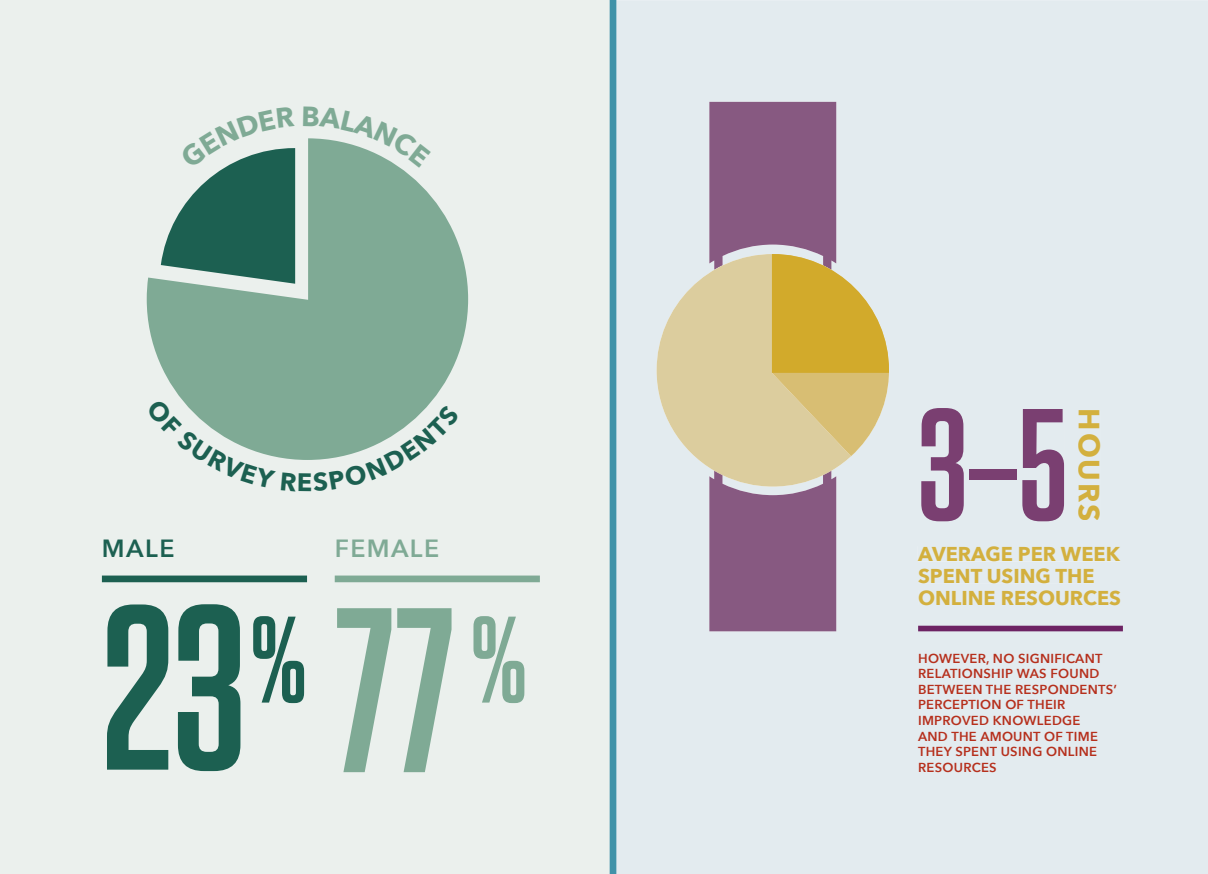
<style>
.page{position:relative;width:1208px;height:874px;background:#fff}
.page>*{position:absolute;margin:0;border:0;box-sizing:border-box;transform-origin:0 0}
.t1{font:600 234px "Tungsten Narrow";color:#1c6051}
.t2{font:600 158.8px "Tungsten Narrow";color:#7a3f71}
.t3{font:600 122px "Tungsten Narrow";color:#7faa95}
.t4{font:700 29.2px "Avenir Next";letter-spacing:.06em;color:#d3b03e}
.t5{font:600 24.8px "Avenir Next";letter-spacing:.055em;color:#7faa95}
.t6{font:600 24.8px "Avenir Next";color:#1c6051}
.t7{font:700 20px/21.8px "Avenir Next";color:#d3b03e}
.t8{font:600 13px/15.6px "Avenir Next";letter-spacing:.02em;color:#b6301d}
.s1{color:#7faa95}
</style>
<div class="page">
<div style="left:0;top:0;width:612px;height:873px;background:#ebf0ed"></div>
<div style="left:616px;top:0;width:592px;height:873px;background:#e3ebef"></div>
<svg style="left:147px;top:148px;width:321px;height:250px;fill:#7faa95"></svg>
<div style="left:921px;top:408px;width:143px;height:113px;background:#e3ebef"></div>
<div style="left:1078px;top:410px;width:22px;height:109px;background:#e3ebef"></div>
<div style="left:918px;top:546px;width:202px;height:15px;background:#e3ebef"></div>
<div style="left:918px;top:568px;width:176px;height:15px;background:#e3ebef"></div>
<div style="left:919px;top:589px;width:201px;height:15px;background:#e3ebef"></div>
<svg style="left:656px;top:254px;width:233px;height:232px;background:#dfd9c0"></svg>
<svg style="left:709px;top:470px;width:127px;height:161px;background:#916788"></svg>
<svg style="left:709px;top:102px;width:181px;height:354px;background:#c2a98e"></svg>
<div style="left:918px;top:625px;width:205px;height:6px;background:#6d2363"></div>
<div style="left:102px;top:575px;width:205px;height:7px;background:#1c6051"></div>
<div style="left:335px;top:575px;width:205px;height:7px;background:#7faa95"></div>
<div style="left:609px;top:0;width:7px;height:873px;background:#4092a8"></div>
<svg style="left:161px;top:148px;width:134px;height:135px"></svg>
<svg style="left:303px;top:138px;width:128px;height:29px"></svg>
<svg style="left:181px;top:398px;width:253px;height:62px"></svg>
<h3 class="t6" style="left:102px;top:526px;width:74px">MALE</h3>
<h3 class="t5" style="left:335px;top:526px;width:106px">FEMALE</h3>
<h1 class="t1" style="left:102px;top:570px;width:354px">23<sup>%</sup> <span class="s1">77</span></h1>
<h3 class="t3" style="left:471px;top:598px;width:57px">%</h3>
<h2 class="t2" style="left:918px;top:385px;width:151px">3–5</h2>
<h3 class="t4" style="left:1114px;top:408px;width:114px;rotate:90deg">HOURS</h3>
<h3 class="t7" style="left:918px;top:542px;width:204px">AVERAGE PER WEEK<br>SPENT USING THE<br>ONLINE RESOURCES</h3>
<p class="t8" style="left:918px;top:649px;width:200px">HOWEVER, NO SIGNIFICANT<br>RELATIONSHIP WAS FOUND<br>BETWEEN THE RESPONDENTS’<br>PERCEPTION OF THEIR<br>IMPROVED KNOWLEDGE<br>AND THE AMOUNT OF TIME<br>THEY SPENT USING ONLINE<br>RESOURCES</p>
</div>
